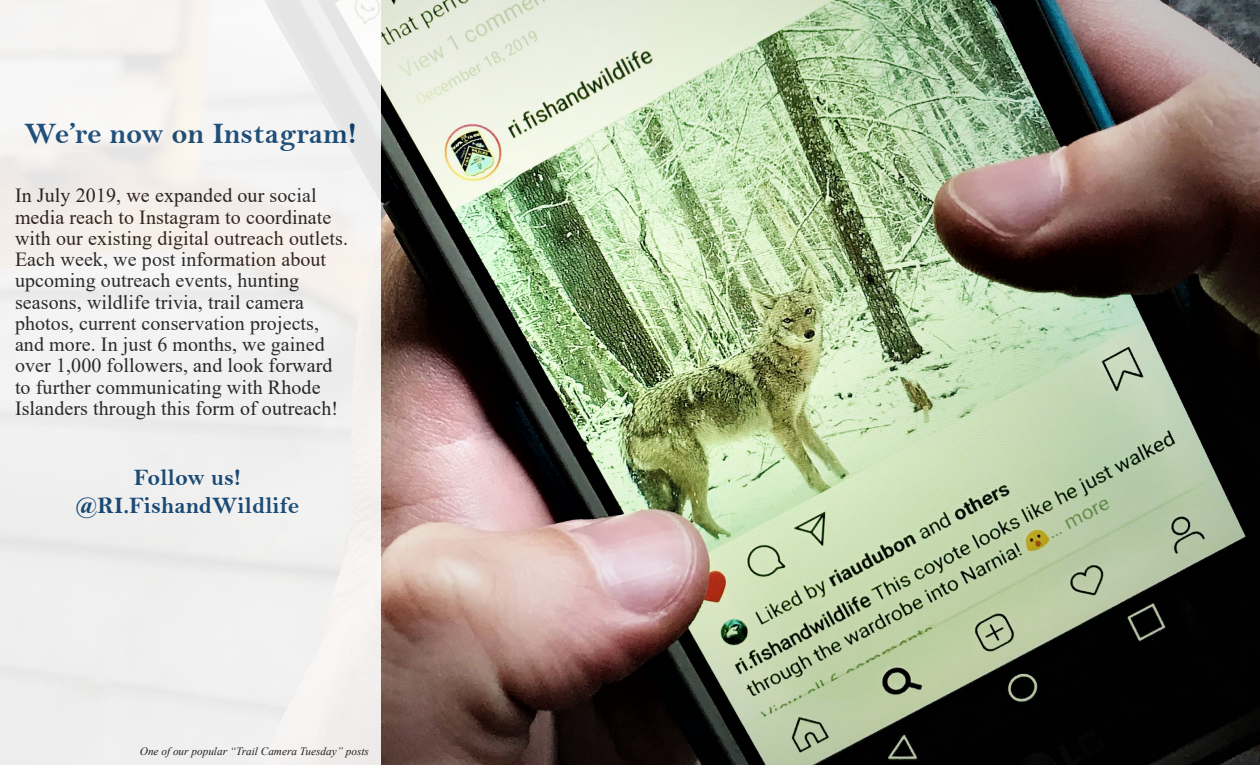
<style>
.page{position:relative;width:1260px;height:765px;background:#fff}
.page>*{position:absolute;margin:0;border:0;box-sizing:border-box;transform-origin:0 0}
.t1{font:30px "Bell MT Bold";letter-spacing:.005em;color:#114676}
.t2{font:23.75px/28.2px "Bell MT Bold";letter-spacing:.005em;color:#114676;text-align:center}
.t3{font:20px/21.2px "Times New Roman";letter-spacing:.005em;color:#231f20}
.t4{font:italic 11.25px "Times New Roman";color:#231f20}
</style>
<div class="page">
<img style="left:381px;top:0;width:879px;height:765px">
<div style="left:0;top:0;width:381px;height:765px;background:#f1f0ef"></div>
<h1 class="t1" style="left:24px;top:115px;width:334px">We’re now on Instagram!</h1>
<p class="t3" style="left:15px;top:184px;width:335px">In July 2019, we expanded our social media reach to Instagram to coordinate with our existing digital outreach outlets.<br>Each week, we post information about upcoming outreach events, hunting seasons, wildlife trivia, trail camera photos, current conservation projects, and more. In just 6 months, we gained over 1,000 followers, and look forward to further communicating with Rhode Islanders through this form of outreach!</p>
<p class="t2" style="left:75px;top:463px;width:226px">Follow us! @RI.FishandWildlife</p>
<p class="t4" style="left:140px;top:743px;width:231px">One of our popular “Trail Camera Tuesday” posts</p>
</div>
